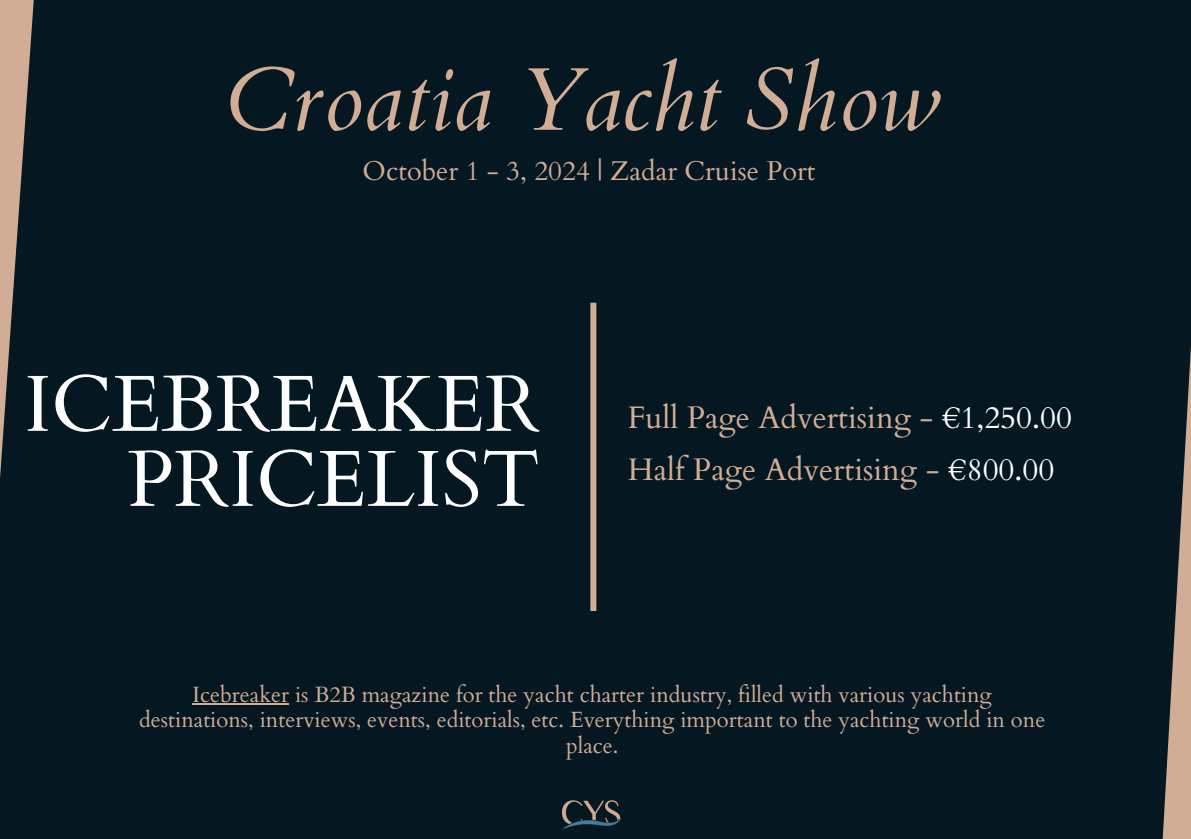
<style>
.page{position:relative;width:1191px;height:839px;background:#fff}
.page>*{position:absolute;margin:0;border:0;box-sizing:border-box;transform-origin:0 0}
.t1{font:italic 89.2px "Cardo";color:#d2ad95}
.t2{font:79.6px/75px "Cardo";color:#fff;text-align:right}
.t3{font:31.2px/52.4px "Cardo";color:#d2ad95}
.t4{font:27.2px "Cardo";color:#d2ad95}
.t5{font:22px/25.6px "Cardo";color:#d2ad95;text-align:center}
.s1{color:#fff}
</style>
<div class="page">
<div style="left:0;top:0;width:1191px;height:838px;background:#051822"></div>
<svg style="left:0;top:0;width:34px;height:478px"></svg>
<svg style="left:1162px;top:346px;width:29px;height:492px"></svg>
<img style="left:562px;top:800px;width:60px;height:30px">
<div style="left:590px;top:303px;width:6px;height:308px;background:#d2ad95"></div>
<hr style="left:193px;top:703px;width:96px;height:1px;background:#d2ad95">
<h3 class="t1" style="left:226px;top:41px;width:716px">Croatia Yacht Show</h3>
<p class="t4" style="left:363px;top:153px;width:454px">October 1 - 3, 2024 | Zadar Cruise Port</p>
<h1 class="t2" style="left:24px;top:368px;width:517px">ICEBREAKER<br>PRICELIST</h1>
<h4 class="t3" style="left:628px;top:392px;width:446px">Full Page Advertising - <span class="s1">€1,250.00<br></span>Half Page Advertising - <span class="s1">€800.00</span></h4>
<p class="t5" style="left:139px;top:681px;width:908px">Icebreaker is B2B magazine for the yacht charter industry, filled with various yachting destinations, interviews, events, editorials, etc. Everything important to the yachting world in one place.</p>
</div>
